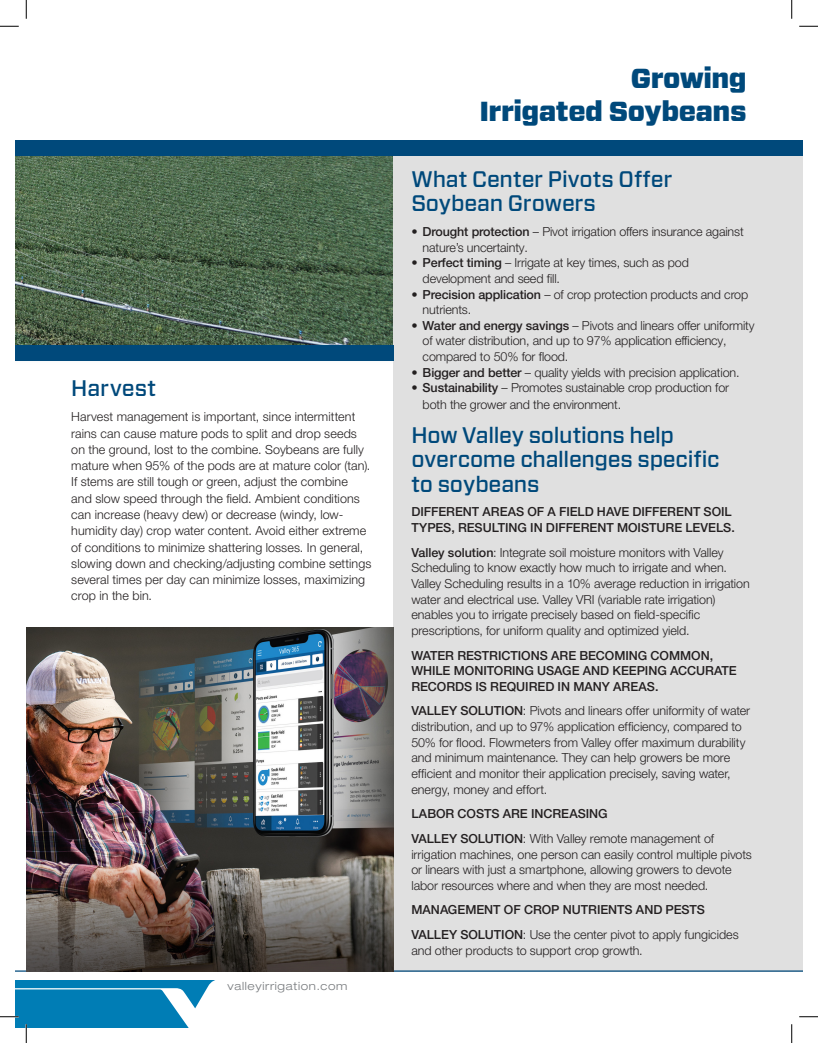
<style>
.page{position:relative;width:818px;height:1043px;background:#fff}
.page>*{position:absolute;margin:0;border:0;box-sizing:border-box;transform-origin:0 0}
.t1{font:900 27.5px/33px "Forza";letter-spacing:-.02em;color:#00497b;text-align:right}
.t2{font:500 22.5px "Forza";letter-spacing:-.01em;color:#00497b}
.t3{font:300 12.5px/15.6px "Helvetica Neue LT Pro";letter-spacing:-.005em;color:#231f20}
.t4{font:500 12.5px/15.6px "Helvetica Neue LT Pro";letter-spacing:-.005em;color:#231f20}
.t5{font:300 expanded 11.25px "Helvetica Neue LT Pro";letter-spacing:.06em;color:#787b7e}
.s1{font-weight:500}
</style>
<div class="page">
<svg style="left:15px;top:980px;width:200px;height:48px;background:#2992c0"></svg>
<img style="left:15px;top:156px;width:378px;height:189px">
<div style="left:393px;top:156px;width:409px;height:815px;background:#e0e0e0"></div>
<div style="left:15px;top:140px;width:787px;height:16px;background:#00497b"></div>
<hr style="left:15px;top:970px;width:787px;height:1px;background:#00497b">
<div style="left:15px;top:345px;width:378px;height:16px;background:#00497b"></div>
<img style="left:26px;top:627px;width:367px;height:344px">
<svg style="left:0;top:25px;width:19px;height:2px"></svg>
<svg style="left:799px;top:25px;width:19px;height:2px"></svg>
<svg style="left:0;top:1015px;width:19px;height:2px"></svg>
<svg style="left:799px;top:1016px;width:19px;height:1px"></svg>
<svg style="left:25px;top:0;width:2px;height:19px"></svg>
<svg style="left:25px;top:1024px;width:2px;height:18px"></svg>
<svg style="left:791px;top:0;width:1px;height:19px"></svg>
<svg style="left:791px;top:1024px;width:1px;height:18px"></svg>
<p class="t2" style="left:71px;top:373px;width:86px">Harvest</p>
<p class="t3" style="left:71px;top:408px;width:301px;line-height:16.2px">Harvest management is important, since intermittent rains can cause mature pods to split and drop seeds on the ground, lost to the combine. Soybeans are fully mature when 95% of the pods are at mature color (tan).<br>If stems are still tough or green, adjust the combine and slow speed through the field. Ambient conditions can increase (heavy dew) or decrease (windy, low&shy;humidity day) crop water content. Avoid either extreme of conditions to minimize shattering losses. In general, slowing down and checking/adjusting combine settings several times per day can minimize losses, maximizing crop in the bin.</p>
<p class="t5" style="left:227px;top:978px;width:121px">valleyirrigation.com</p>
<h1 class="t1" style="left:479px;top:62px;width:269px">Growing<br>Irrigated Soybeans</h1>
<p class="t2" style="left:411px;top:164px;width:262px">What Center Pivots Offer</p>
<p class="t2" style="left:411px;top:188px;width:186px">Soybean Growers</p>
<p class="t3" style="left:411px;top:223px;width:334px">• <span class="s1">Drought protection</span> – Pivot irrigation offers insurance against</p>
<p class="t3" style="left:422px;top:239px;width:107px">nature’s uncertainty.</p>
<p class="t3" style="left:422px;top:255px;width:268px;text-indent:-11px">• <span class="s1">Perfect timing</span> – Irrigate at key times, such as pod development and seed fill.</p>
<p class="t3" style="left:422px;top:286px;width:327px;text-indent:-11px">• <span class="s1">Precision application</span> – of crop protection products and crop nutrients.</p>
<p class="t3" style="left:422px;top:317px;width:333px;text-indent:-11px">• <span class="s1">Water and energy savings</span> – Pivots and linears offer uniformity of water distribution, and up to 97% application efficiency, compared to 50% for flood.</p>
<p class="t3" style="left:411px;top:364px;width:329px">• <span class="s1">Bigger and better</span> – quality yields with precision application.</p>
<p class="t3" style="left:422px;top:379px;width:308px;line-height:16.2px;text-indent:-11px">• <span class="s1">Sustainability</span> – Promotes sustainable crop production for both the grower and the environment.</p>
<p class="t2" style="left:411px;top:420px;width:264px">How Valley solutions help</p>
<p class="t2" style="left:411px;top:444px;width:310px">overcome challenges specific</p>
<p class="t2" style="left:411px;top:469px;width:129px">to soybeans</p>
<p class="t4" style="left:411px;top:504px;width:325px">DIFFERENT AREAS OF A FIELD HAVE DIFFERENT SOIL<br>TYPES, RESULTING IN DIFFERENT MOISTURE LEVELS.</p>
<p class="t3" style="left:411px;top:544px;width:340px"><span class="s1">Valley solution</span>: Integrate soil moisture monitors with Valley Scheduling to know exactly how much to irrigate and when.<br>Valley Scheduling results in a 10% average reduction in irrigation water and electrical use. Valley VRI (variable rate irrigation) enables you to irrigate precisely based on field-specific prescriptions, for uniform quality and optimized yield.</p>
<p class="t4" style="left:411px;top:647px;width:327px">WATER RESTRICTIONS ARE BECOMING COMMON,<br>WHILE MONITORING USAGE AND KEEPING ACCURATE<br>RECORDS IS REQUIRED IN MANY AREAS.</p>
<p class="t3" style="left:411px;top:703px;width:340px"><span class="s1">VALLEY SOLUTION</span>: Pivots and linears offer uniformity of water distribution, and up to 97% application efficiency, compared to 50% for flood. Flowmeters from Valley offer maximum durability and minimum maintenance. They can help growers be more efficient and monitor their application precisely, saving water, energy, money and effort.</p>
<p class="t4" style="left:411px;top:805px;width:198px">LABOR COSTS ARE INCREASING</p>
<p class="t3" style="left:411px;top:830px;width:342px"><span class="s1">VALLEY SOLUTION</span>: With Valley remote management of irrigation machines, one person can easily control multiple pivots or linears with just a smartphone, allowing growers to devote labor resources where and when they are most needed.</p>
<p class="t4" style="left:411px;top:902px;width:295px">MANAGEMENT OF CROP NUTRIENTS AND PESTS</p>
<p class="t3" style="left:411px;top:926px;width:329px"><span class="s1">VALLEY SOLUTION</span>: Use the center pivot to apply fungicides and other products to support crop growth.</p>
</div>
